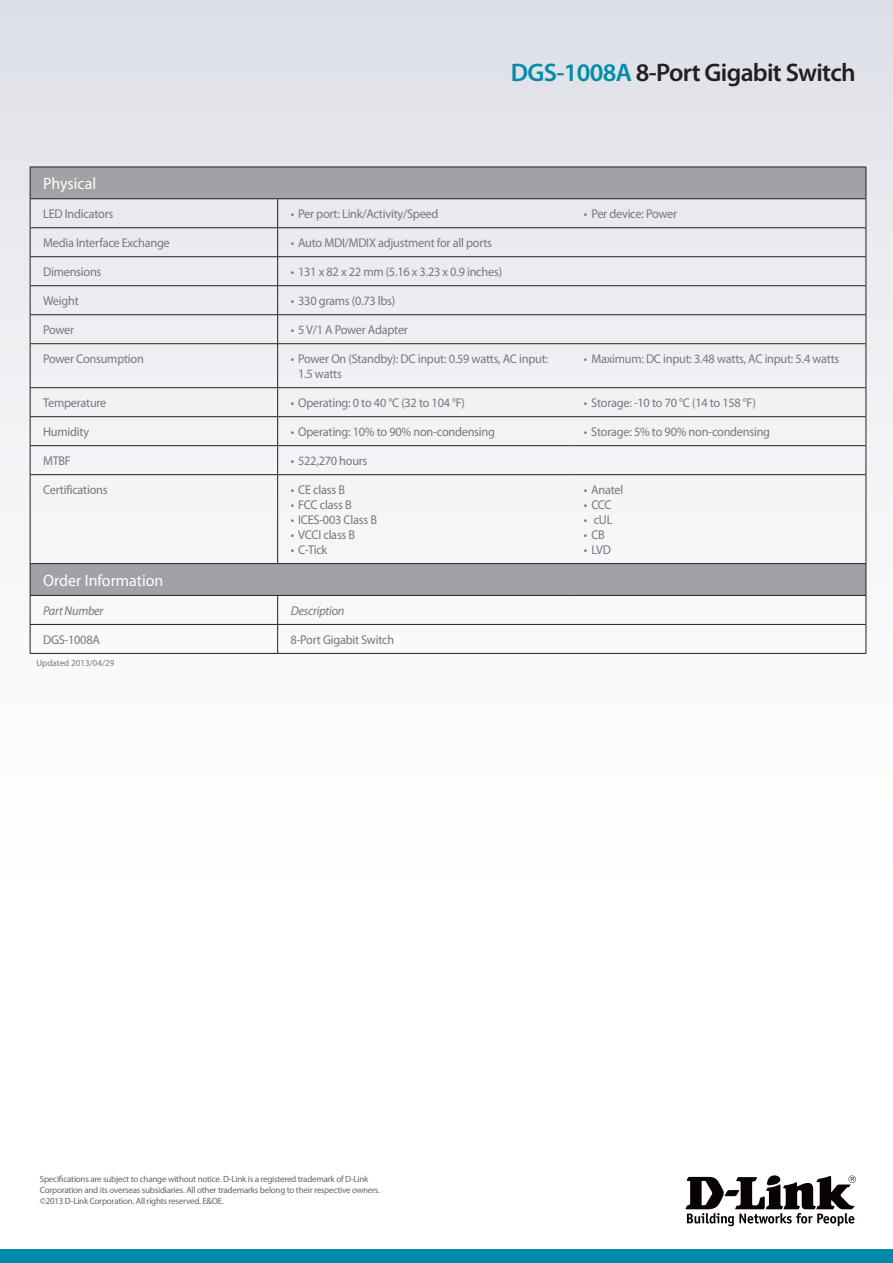
<style>
.page{position:relative;width:893px;height:1263px;background:#fff}
.page>*{position:absolute;margin:0;border:0;box-sizing:border-box;transform-origin:0 0}
.t1{font:600 25.5px "Myriad Pro";letter-spacing:-.025em;color:#231f20}
.t2{font:16.5px "Myriad Pro";color:#fff}
.t3{font:12.75px/15px "Myriad Pro";letter-spacing:-.02em;color:#74787d}
.t4{font:italic 12.75px "Myriad Pro";letter-spacing:-.02em;color:#74787d}
.t5{font:9px/10.8px "Myriad Pro";letter-spacing:-.025em;color:#636466}
.t6{font:9px "Myriad Pro";color:#74787d}
.s1{color:#008ca8}
</style>
<div class="page">
<div style="left:0;top:0;width:893px;height:1084px;background:linear-gradient(to bottom,#dee0e6,#fff)"></div>
<div style="left:0;top:1249px;width:893px;height:14px;background:#008ca8"></div>
<svg style="left:685px;top:1175px;width:171px;height:51px"></svg>
<svg style="left:31px;top:168px;width:834px;height:427px;fill:#efeff2"></svg>
<svg style="left:30px;top:199px;width:1px;height:144px"></svg>
<hr style="left:30px;top:344px;width:1px;height:43px;background:#231f20">
<svg style="left:30px;top:388px;width:1px;height:86px"></svg>
<hr style="left:30px;top:475px;width:1px;height:88px;background:#231f20">
<svg style="left:865px;top:199px;width:1px;height:145px"></svg>
<hr style="left:865px;top:344px;width:1px;height:44px;background:#231f20">
<svg style="left:865px;top:388px;width:1px;height:87px"></svg>
<hr style="left:865px;top:475px;width:1px;height:88px;background:#231f20">
<hr style="left:30px;top:564px;width:1px;height:31px;background:#231f20">
<hr style="left:865px;top:564px;width:1px;height:31px;background:#231f20">
<hr style="left:571px;top:416px;width:294px;height:1px;background:#231f20">
<hr style="left:571px;top:445px;width:294px;height:1px;background:#231f20">
<hr style="left:571px;top:474px;width:294px;height:1px;background:#231f20">
<hr style="left:571px;top:563px;width:295px;height:1px;background:#231f20">
<hr style="left:571px;top:595px;width:295px;height:1px;background:#231f20">
<hr style="left:30px;top:167px;width:836px;height:1px;background:#231f20">
<hr style="left:30px;top:416px;width:248px;height:1px;background:#231f20">
<hr style="left:30px;top:445px;width:248px;height:1px;background:#231f20">
<hr style="left:30px;top:474px;width:248px;height:1px;background:#231f20">
<hr style="left:30px;top:563px;width:248px;height:1px;background:#231f20">
<hr style="left:278px;top:595px;width:293px;height:1px;background:#231f20">
<svg style="left:277px;top:199px;width:1px;height:144px"></svg>
<hr style="left:277px;top:344px;width:1px;height:43px;background:#231f20">
<svg style="left:277px;top:388px;width:1px;height:86px"></svg>
<hr style="left:277px;top:475px;width:1px;height:88px;background:#231f20">
<hr style="left:30px;top:595px;width:248px;height:1px;background:#231f20">
<hr style="left:278px;top:624px;width:587px;height:1px;background:#231f20">
<hr style="left:278px;top:653px;width:588px;height:1px;background:#231f20">
<svg style="left:865px;top:596px;width:1px;height:57px"></svg>
<hr style="left:30px;top:624px;width:248px;height:1px;background:#231f20">
<svg style="left:30px;top:596px;width:1px;height:57px"></svg>
<svg style="left:277px;top:596px;width:1px;height:57px"></svg>
<hr style="left:30px;top:653px;width:248px;height:1px;background:#231f20">
<hr style="left:278px;top:416px;width:293px;height:1px;background:#231f20">
<hr style="left:278px;top:445px;width:293px;height:1px;background:#231f20">
<hr style="left:278px;top:474px;width:293px;height:1px;background:#231f20">
<hr style="left:278px;top:563px;width:293px;height:1px;background:#231f20">
<hr style="left:30px;top:167px;width:1px;height:31px;background:#231f20">
<hr style="left:865px;top:167px;width:1px;height:31px;background:#231f20">
<hr style="left:30px;top:198px;width:836px;height:1px;background:#231f20">
<hr style="left:30px;top:227px;width:835px;height:1px;background:#231f20">
<hr style="left:30px;top:256px;width:835px;height:1px;background:#231f20">
<hr style="left:30px;top:285px;width:835px;height:1px;background:#231f20">
<hr style="left:30px;top:314px;width:835px;height:1px;background:#231f20">
<hr style="left:30px;top:343px;width:835px;height:1px;background:#231f20">
<hr style="left:30px;top:387px;width:835px;height:1px;background:#231f20">
<h1 class="t1" style="left:511px;top:63px;width:346px"><span class="s1">DGS-1008A</span> 8-Port Gigabit Switch</h1>
<p class="t2" style="left:43px;top:177px;width:54px">Physical</p>
<p class="t3" style="left:43px;top:207px;width:72px">LED Indicators</p>
<p class="t3" style="left:291px;top:207px;width:149px">• Per port: Link/Activity/Speed</p>
<p class="t3" style="left:584px;top:207px;width:95px">• Per device: Power</p>
<p class="t3" style="left:43px;top:236px;width:128px">Media Interface Exchange</p>
<p class="t3" style="left:291px;top:236px;width:203px">• Auto MDI/MDIX adjustment for all ports</p>
<p class="t3" style="left:43px;top:265px;width:60px">Dimensions</p>
<p class="t3" style="left:291px;top:265px;width:213px">• 131 x 82 x 22 mm (5.16 x 3.23 x 0.9 inches)</p>
<p class="t3" style="left:43px;top:294px;width:37px">Weight</p>
<p class="t3" style="left:291px;top:294px;width:106px">• 330 grams (0.73 lbs)</p>
<p class="t3" style="left:43px;top:323px;width:33px">Power</p>
<p class="t3" style="left:291px;top:323px;width:119px">• 5 V/1 A Power Adapter</p>
<p class="t3" style="left:43px;top:352px;width:102px">Power Consumption</p>
<p class="t3" style="left:298px;top:352px;width:251px;text-indent:-8px">• Power On (Standby): DC input: 0.59 watts, AC input:<br>1.5 watts</p>
<p class="t3" style="left:584px;top:352px;width:257px">• Maximum: DC input: 3.48 watts, AC input: 5.4 watts</p>
<p class="t3" style="left:43px;top:396px;width:65px">Temperature</p>
<p class="t3" style="left:291px;top:396px;width:176px">• Operating: 0 to 40 °C (32 to 104 °F)</p>
<p class="t3" style="left:584px;top:396px;width:174px">• Storage: -10 to 70 °C (14 to 158 °F)</p>
<p class="t3" style="left:43px;top:425px;width:47px">Humidity</p>
<p class="t3" style="left:291px;top:425px;width:206px">• Operating: 10% to 90% non-condensing</p>
<p class="t3" style="left:584px;top:425px;width:188px">• Storage: 5% to 90% non-condensing</p>
<p class="t3" style="left:43px;top:454px;width:29px">MTBF</p>
<p class="t3" style="left:291px;top:454px;width:78px">• 522,270 hours</p>
<p class="t3" style="left:43px;top:483px;width:66px">Certifications</p>
<p class="t3" style="left:291px;top:483px;width:56px">• CE class B</p>
<p class="t3" style="left:291px;top:498px;width:63px">• FCC class B</p>
<p class="t3" style="left:291px;top:513px;width:88px">• ICES-003 Class B</p>
<p class="t3" style="left:291px;top:528px;width:66px">• VCCI class B</p>
<p class="t3" style="left:291px;top:543px;width:38px">• C-Tick</p>
<p class="t3" style="left:584px;top:483px;width:41px">• Anatel</p>
<p class="t3" style="left:584px;top:498px;width:29px">• CCC</p>
<p class="t3" style="left:584px;top:513px;width:30px">• cUL</p>
<p class="t3" style="left:584px;top:528px;width:23px">• CB</p>
<p class="t3" style="left:584px;top:543px;width:29px">• LVD</p>
<p class="t2" style="left:43px;top:574px;width:122px">Order Information</p>
<p class="t4" style="left:43px;top:603px;width:62px">Part Number</p>
<p class="t4" style="left:291px;top:603px;width:55px">Description</p>
<p class="t3" style="left:43px;top:633px;width:58px">DGS-1008A</p>
<p class="t3" style="left:291px;top:633px;width:105px">8-Port Gigabit Switch</p>
<p class="t6" style="left:36px;top:660px;width:79px">Updated 2013/04/29</p>
<p class="t5" style="left:40px;top:1174px;width:342px">Specifications are subject to change without notice. D-Link is a registered trademark of D-Link<br>Corporation and its overseas subsidiaries. All other trademarks belong to their respective owners. ©2013 D-Link Corporation. All rights reserved. E&amp;OE.</p>
</div>
